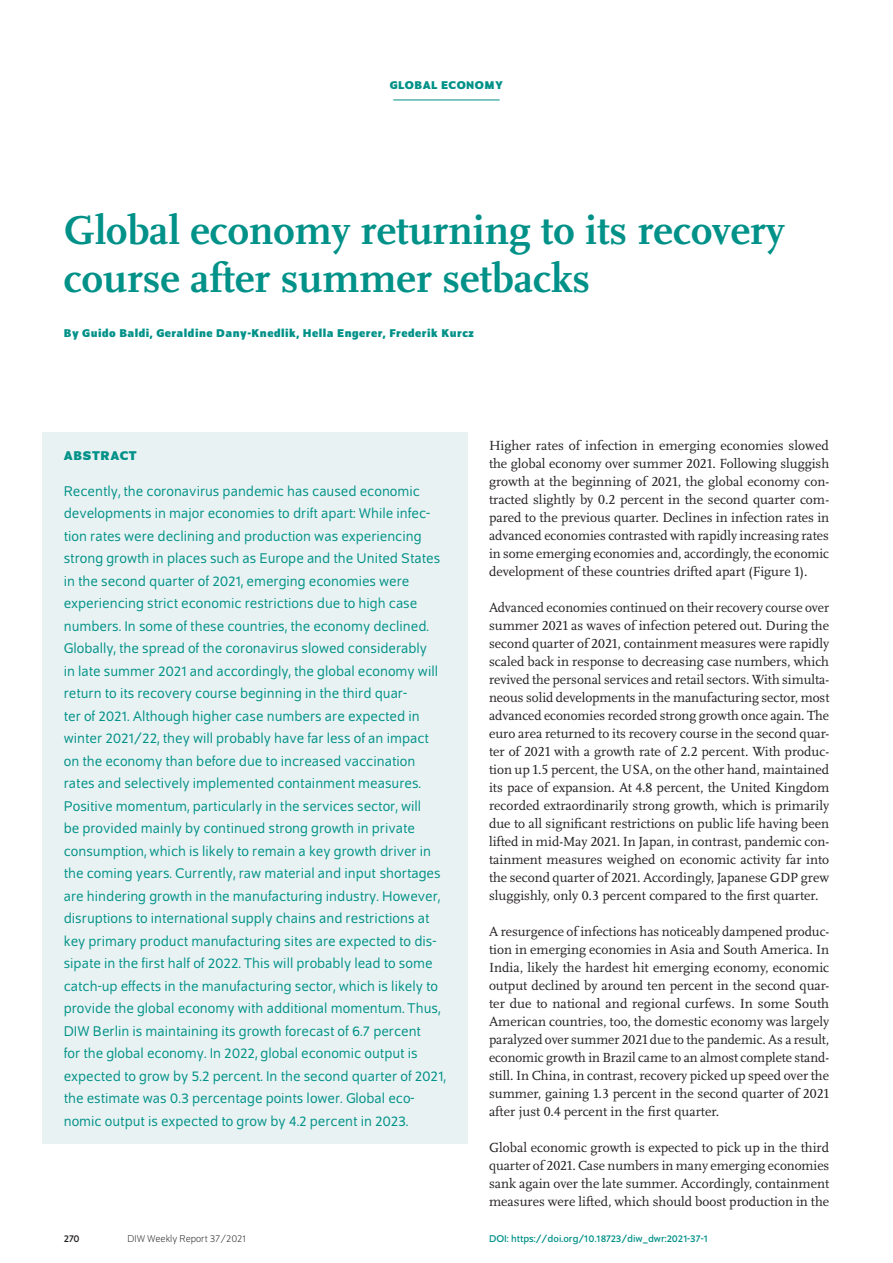
<style>
.page{position:relative;width:893px;height:1263px;background:#fff}
.page>*{position:absolute;margin:0;border:0;box-sizing:border-box;transform-origin:0 0}
.t1{font:700 42px/48px "Scala Pro";color:#009188}
.t2{font:15px/22.5px "Schumpeter Blond";color:#009188}
.t3{font:13.8px/18px "Scala Pro";color:#231f20;text-align:justify}
.t4{font:700 13.5px "Schumpeter";letter-spacing:.05em;color:#009188}
.t5{font:700 12px "Schumpeter";letter-spacing:.04em;color:#009188}
.t6{font:10.5px "Schumpeter";color:#009188}
.t7{font:300 10.5px "Schumpeter";color:#231f20}
.t8{font:10.5px "Schumpeter";color:#231f20}
</style>
<div class="page">
<hr style="left:393px;top:100px;width:107px;height:1px;background:#009188">
<div style="left:43px;top:432px;width:425px;height:711px;background:#e9f2f2"></div>
<p class="t5" style="left:390px;top:79px;width:115px">GLOBAL ECONOMY</p>
<h1 class="t1" style="left:64px;top:203px;width:722px">Global economy returning to its recovery course after summer setbacks</h1>
<p class="t5" style="left:64px;top:326px;width:411px">By Guido Baldi, Geraldine Dany-Knedlik, Hella Engerer, Frederik Kurcz</p>
<p class="t4" style="left:64px;top:448px;width:75px">ABSTRACT</p>
<p class="t2" style="left:64px;top:480px;width:384px">Recently, the coronavirus pandemic has caused economic developments in major economies to drift apart: While infec&shy;tion rates were declining and production was experiencing strong growth in places such as Europe and the United States in the second quarter of 2021, emerging economies were experiencing strict economic restrictions due to high case numbers. In some of these countries, the economy declined.<br>Globally, the spread of the coronavirus slowed considerably<br>in late summer 2021 and accordingly, the global economy will return to its recovery course beginning in the third quar-<br>ter of 2021. Although higher case numbers are expected in winter 2021/22, they will probably have far less of an impact on the economy than before due to increased vaccination rates and selectively implemented containment measures.<br>Positive momentum, particularly in the services sector, will<br>be provided mainly by continued strong growth in private consumption, which is likely to remain a key growth driver in the coming years. Currently, raw material and input shortages are hindering growth in the manufacturing industry. However, disruptions to international supply chains and restrictions at key primary product manufacturing sites are expected to dis&shy;sipate in the first half of 2022. This will probably lead to some catch-up effects in the manufacturing sector, which is likely to provide the global economy with additional momentum. Thus, DIW Berlin is maintaining its growth forecast of 6.7 percent<br>for the global economy. In 2022, global economic output is expected to grow by 5.2 percent. In the second quarter of 2021, the estimate was 0.3 percentage points lower. Global eco&shy;nomic output is expected to grow by 4.2 percent in 2023.</p>
<p class="t8" style="left:64px;top:1233px;width:17px">270</p>
<p class="t7" style="left:128px;top:1234px;width:120px">DIW Weekly Report 37/2021</p>
<p class="t3" style="left:489px;top:436px;width:342px">Higher rates of infection in emerging economies slowed the global economy over summer 2021. Following sluggish growth at the beginning of 2021, the global economy con&shy;tracted slightly by 0.2 percent in the second quarter com&shy;pared to the previous quarter. Declines in infection rates in advanced economies contrasted with rapidly increasing rates in some emerging economies and, accordingly, the economic development of these countries drifted apart (Figure 1).</p>
<p class="t3" style="left:489px;top:598px;width:342px">Advanced economies continued on their recovery course over summer 2021 as waves of infection petered out. During the second quarter of 2021, containment measures were rapidly scaled back in response to decreasing case numbers, which revived the personal services and retail sectors. With simulta&shy;neous solid developments in the manufacturing sector, most advanced economies recorded strong growth once again. The euro area returned to its recovery course in the second quar&shy;ter of 2021 with a growth rate of 2.2 percent. With produc&shy;tion up 1.5 percent, the USA, on the other hand, maintained its pace of expansion. At 4.8 percent, the United Kingdom recorded extraordinarily strong growth, which is primarily due to all significant restrictions on public life having been lifted in mid-May 2021. In Japan, in contrast, pandemic con&shy;tainment measures weighed on economic activity far into the second quarter of 2021. Accordingly, Japanese GDP grew sluggishly, only 0.3 percent compared to the first quarter.</p>
<p class="t3" style="left:489px;top:922px;width:342px">A resurgence of infections has noticeably dampened produc&shy;tion in emerging economies in Asia and South America. In India, likely the hardest hit emerging economy, economic output declined by around ten percent in the second quar&shy;ter due to national and regional curfews. In some South American countries, too, the domestic economy was largely paralyzed over summer 2021 due to the pandemic. As a result, economic growth in Brazil came to an almost complete stand&shy;still. In China, in contrast, recovery picked up speed over the summer, gaining 1.3 percent in the second quarter of 2021 after just 0.4 percent in the first quarter.</p>
<p class="t3" style="left:489px;top:1138px;width:342px">Global economic growth is expected to pick up in the third quarter of 2021. Case numbers in many emerging economies sank again over the late summer. Accordingly, containment measures were lifted, which should boost production in the</p>
<p class="t6" style="left:489px;top:1233px;width:220px">DOI: https://doi.org/10.18723/diw_dwr:2021-37-1</p>
</div>
